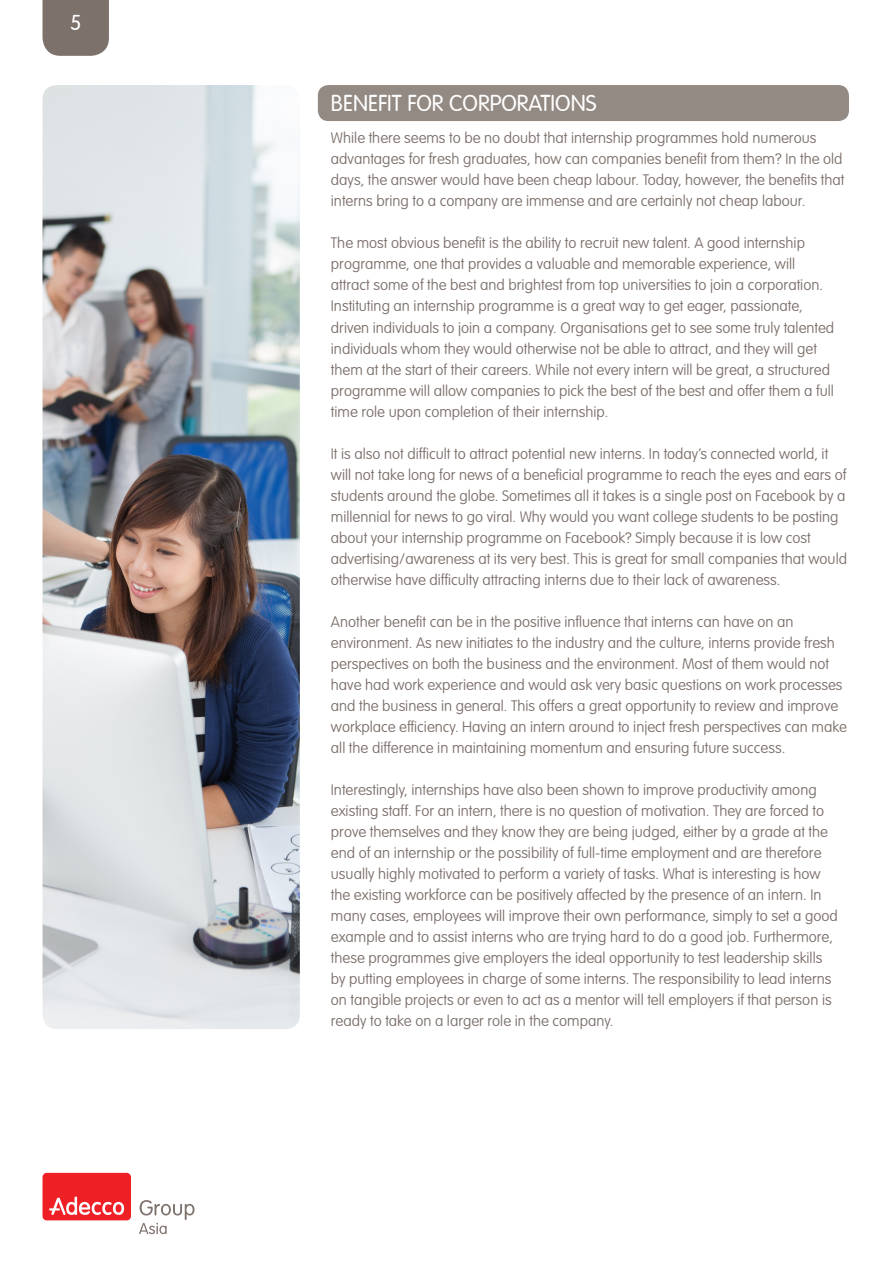
<style>
.page{position:relative;width:893px;height:1263px;background:#fff}
.page>*{position:absolute;margin:0;border:0;box-sizing:border-box;transform-origin:0 0}
.t1{font:300 22.5px "VAG Rounded";color:#fff}
.t2{font:300 21px "VAG Rounded";color:#fff}
.t3{font:100 15px/21px "VAG Rounded";color:#7d716c}
</style>
<div class="page">
<svg style="left:139px;top:1200px;width:56px;height:34px"></svg>
<div style="left:43px;top:1173px;width:88px;height:47px;background:#ee2026;border-radius:4px"></div>
<svg style="left:49px;top:1196px;width:76px;height:19px"></svg>
<div style="left:318px;top:85px;width:531px;height:36px;background:#938a84;border-radius:11px"></div>
<div style="left:43px;top:0;width:66px;height:56px;background:#7d716c"></div>
<img style="left:43px;top:85px;width:257px;height:944px">
<p class="t2" style="left:70px;top:11px;width:13px">5</p>
<p class="t1" style="left:331px;top:90px;width:267px">BENEFIT FOR CORPORATIONS</p>
<p class="t3" style="left:331px;top:128px;width:515px">While there seems to be no doubt that internship programmes hold numerous advantages for fresh graduates, how can companies benefit from them? In the old days, the answer would have been cheap labour. Today, however, the benefits that interns bring to a company are immense and are certainly not cheap labour.</p>
<p class="t3" style="left:331px;top:233px;width:505px">The most obvious benefit is the ability to recruit new talent. A good internship programme, one that provides a valuable and memorable experience, will attract some of the best and brightest from top universities to join a corporation.<br>Instituting an internship programme is a great way to get eager, passionate, driven individuals to join a company. Organisations get to see some truly talented individuals whom they would otherwise not be able to attract, and they will get them at the start of their careers. While not every intern will be great, a structured programme will allow companies to pick the best of the best and offer them a full time role upon completion of their internship.</p>
<p class="t3" style="left:331px;top:443px;width:518px">It is also not difficult to attract potential new interns. In today’s connected world, it will not take long for news of a beneficial programme to reach the eyes and ears of students around the globe. Sometimes all it takes is a single post on Facebook by a millennial for news to go viral. Why would you want college students to be posting about your internship programme on Facebook? Simply because it is low cost advertising/awareness at its very best. This is great for small companies that would otherwise have difficulty attracting interns due to their lack of awareness.</p>
<p class="t3" style="left:331px;top:611px;width:517px">Another benefit can be in the positive influence that interns can have on an environment. As new initiates to the industry and the culture, interns provide fresh perspectives on both the business and the environment. Most of them would not have had work experience and would ask very basic questions on work processes and the business in general. This offers a great opportunity to review and improve workplace efficiency. Having an intern around to inject fresh perspectives can make all the difference in maintaining momentum and ensuring future success.</p>
<p class="t3" style="left:331px;top:779px;width:508px">Interestingly, internships have also been shown to improve productivity among existing staff. For an intern, there is no question of motivation. They are forced to prove themselves and they know they are being judged, either by a grade at the end of an internship or the possibility of full-time employment and are therefore usually highly motivated to perform a variety of tasks. What is interesting is how the existing workforce can be positively affected by the presence of an intern. In many cases, employees will improve their own performance, simply to set a good example and to assist interns who are trying hard to do a good job. Furthermore, these programmes give employers the ideal opportunity to test leadership skills by putting employees in charge of some interns. The responsibility to lead interns on tangible projects or even to act as a mentor will tell employers if that person is ready to take on a larger role in the company.</p>
</div>
